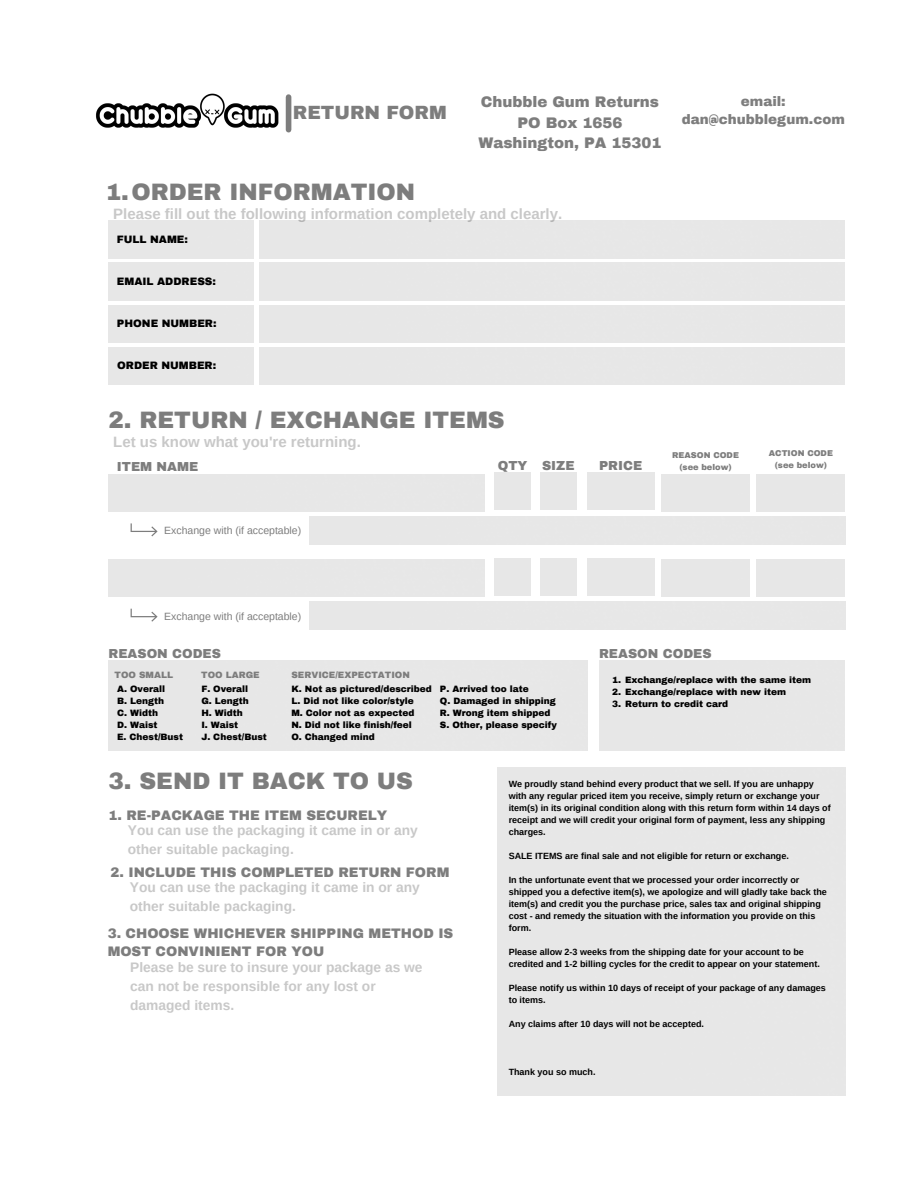
<style>
.page{position:relative;width:918px;height:1188px;background:#fff}
.page>*{position:absolute;margin:0;border:0;box-sizing:border-box;transform-origin:0 0}
.t1{font:900 23.25px "Archivo";color:#7d7d7d}
.t2{font:900 18.75px "Archivo";color:#7d7d7d}
.t3{font:700 15px "Arimo";color:#c8c8c8}
.t4{font:900 15px "Archivo";color:#7d7d7d}
.t5{font:700 13.8px/19.2px "Arimo";color:#c8c8c8}
.t6{font:900 13.5px/18px "Archivo";color:#7d7d7d}
.t7{font:900 12.75px "Archivo";color:#7d7d7d}
.t8{font:10.5px "Arimo";color:#7d7d7d}
.t9{font:900 10.5px "Archivo";color:#000}
.t10{font:700 9px/12px "Arimo";color:#000}
.t11{font:900 9px "Archivo";color:#000}
.t12{font:900 9px "Archivo";color:#7d7d7d}
.t13{font:900 8.25px "Archivo";color:#7d7d7d}
</style>
<div class="page">
<img style="left:96px;top:93px;width:183px;height:35px">
<div style="left:286px;top:97px;width:5px;height:33px;background:#7d7d7d"></div>
<svg style="left:131px;top:523px;width:26px;height:13px"></svg>
<svg style="left:131px;top:609px;width:26px;height:13px"></svg>
<p class="t2" style="left:293px;top:103px;width:156px">RETURN FORM</p>
<p class="t4" style="left:481px;top:94px;width:180px">Chubble Gum Returns</p>
<p class="t4" style="left:518px;top:114px;width:106px">PO Box 1656</p>
<p class="t4" style="left:478px;top:135px;width:185px">Washington, PA 15301</p>
<p class="t1" style="left:106px;top:180px;width:311px">1.ORDER INFORMATION</p>
<p class="t9" style="left:117px;top:234px;width:73px">FULL NAME:</p>
<p class="t9" style="left:117px;top:276px;width:101px">EMAIL ADDRESS:</p>
<p class="t9" style="left:117px;top:318px;width:101px">PHONE NUMBER:</p>
<p class="t9" style="left:117px;top:360px;width:101px">ORDER NUMBER:</p>
<p class="t3" style="left:113px;top:205px;width:451px">Please fill out the following information completely and clearly.</p>
<p class="t6" style="left:741px;top:93px;width:46px">email:</p>
<p class="t6" style="left:682px;top:111px;width:165px">dan@chubblegum.com</p>
<p class="t1" style="left:108px;top:408px;width:398px">2. RETURN / EXCHANGE ITEMS</p>
<p class="t3" style="left:113px;top:433px;width:249px">Let us know what you're returning.</p>
<p class="t7" style="left:117px;top:460px;width:83px">ITEM NAME</p>
<p class="t7" style="left:498px;top:459px;width:31px">QTY</p>
<p class="t7" style="left:542px;top:459px;width:34px">SIZE</p>
<p class="t7" style="left:599px;top:459px;width:45px">PRICE</p>
<p class="t13" style="left:672px;top:450px;width:68px">REASON CODE</p>
<p class="t13" style="left:679px;top:462px;width:54px">(see below)</p>
<p class="t13" style="left:769px;top:449px;width:66px">ACTION CODE</p>
<p class="t13" style="left:775px;top:461px;width:54px">(see below)</p>
<p class="t8" style="left:164px;top:525px;width:139px">Exchange with (if acceptable)</p>
<p class="t8" style="left:164px;top:610px;width:139px">Exchange with (if acceptable)</p>
<p class="t7" style="left:108px;top:647px;width:114px">REASON CODES</p>
<p class="t12" style="left:115px;top:670px;width:60px">TOO SMALL</p>
<p class="t12" style="left:201px;top:670px;width:60px">TOO LARGE</p>
<p class="t12" style="left:291px;top:670px;width:120px">SERVICE/EXPECTATION</p>
<p class="t11" style="left:117px;top:684px;width:49px">A. Overall</p>
<p class="t11" style="left:117px;top:696px;width:49px">B. Length</p>
<p class="t11" style="left:117px;top:708px;width:42px">C. Width</p>
<p class="t11" style="left:117px;top:720px;width:42px">D. Waist</p>
<p class="t11" style="left:117px;top:732px;width:67px">E. Chest/Bust</p>
<p class="t11" style="left:291px;top:684px;width:142px">K. Not as pictured/described</p>
<p class="t11" style="left:291px;top:696px;width:124px">L. Did not like color/style</p>
<p class="t11" style="left:291px;top:708px;width:125px">M. Color not as expected</p>
<p class="t11" style="left:291px;top:720px;width:122px">N. Did not like finish/feel</p>
<p class="t11" style="left:291px;top:732px;width:85px">O. Changed mind</p>
<p class="t11" style="left:201px;top:684px;width:48px">F. Overall</p>
<p class="t11" style="left:201px;top:696px;width:49px">G. Length</p>
<p class="t11" style="left:201px;top:708px;width:43px">H. Width</p>
<p class="t11" style="left:201px;top:720px;width:38px">I. Waist</p>
<p class="t11" style="left:201px;top:732px;width:67px">J. Chest/Bust</p>
<p class="t11" style="left:440px;top:684px;width:90px">P. Arrived too late</p>
<p class="t11" style="left:440px;top:696px;width:118px">Q. Damaged in shipping</p>
<p class="t11" style="left:440px;top:708px;width:112px">R. Wrong item shipped</p>
<p class="t11" style="left:440px;top:720px;width:118px">S. Other, please specify</p>
<p class="t7" style="left:599px;top:647px;width:114px">REASON CODES</p>
<p class="t11" style="left:612px;top:675px;width:200px">1. Exchange/replace with the same item</p>
<p class="t11" style="left:612px;top:687px;width:175px">2. Exchange/replace with new item</p>
<p class="t11" style="left:612px;top:699px;width:117px">3. Return to credit card</p>
<p class="t1" style="left:108px;top:768px;width:306px">3. SEND IT BACK TO US</p>
<p class="t6" style="left:108px;top:806px;width:280px">1. RE-PACKAGE THE ITEM SECURELY</p>
<p class="t5" style="left:128px;top:821px;width:291px">You can use the packaging it came in or any other suitable packaging.</p>
<p class="t5" style="left:130px;top:878px;width:291px">You can use the packaging it came in or any other suitable packaging.</p>
<p class="t6" style="left:110px;top:863px;width:340px">2. INCLUDE THIS COMPLETED RETURN FORM</p>
<p class="t6" style="left:108px;top:925px;width:347px">3. CHOOSE WHICHEVER SHIPPING METHOD IS<br>MOST CONVINIENT FOR YOU</p>
<p class="t5" style="left:130px;top:957px;width:294px">Please be sure to insure your package as we can not be responsible for any lost or damaged items.</p>
<p class="t10" style="left:509px;top:777px;width:324px">We proudly stand behind every product that we sell. If you are unhappy with any regular priced item you receive, simply return or exchange your item(s) in its original condition along with this return form within 14 days of receipt and we will credit your original form of payment, less any shipping charges.</p>
<p class="t10" style="left:509px;top:849px;width:282px">SALE ITEMS are final sale and not eligible for return or exchange.</p>
<p class="t10" style="left:509px;top:873px;width:320px">In the unfortunate event that we processed your order incorrectly or shipped you a defective item(s), we apologize and will gladly take back the item(s) and credit you the purchase price, sales tax and original shipping cost - and remedy the situation with the information you provide on this form.</p>
<p class="t10" style="left:509px;top:945px;width:313px">Please allow 2-3 weeks from the shipping date for your account to be credited and 1-2 billing cycles for the credit to appear on your statement.</p>
<p class="t10" style="left:509px;top:981px;width:319px">Please notify us within 10 days of receipt of your package of any damages to items.</p>
<p class="t10" style="left:509px;top:1017px;width:197px">Any claims after 10 days will not be accepted.</p>
<p class="t10" style="left:509px;top:1065px;width:88px">Thank you so much.</p>
</div>
